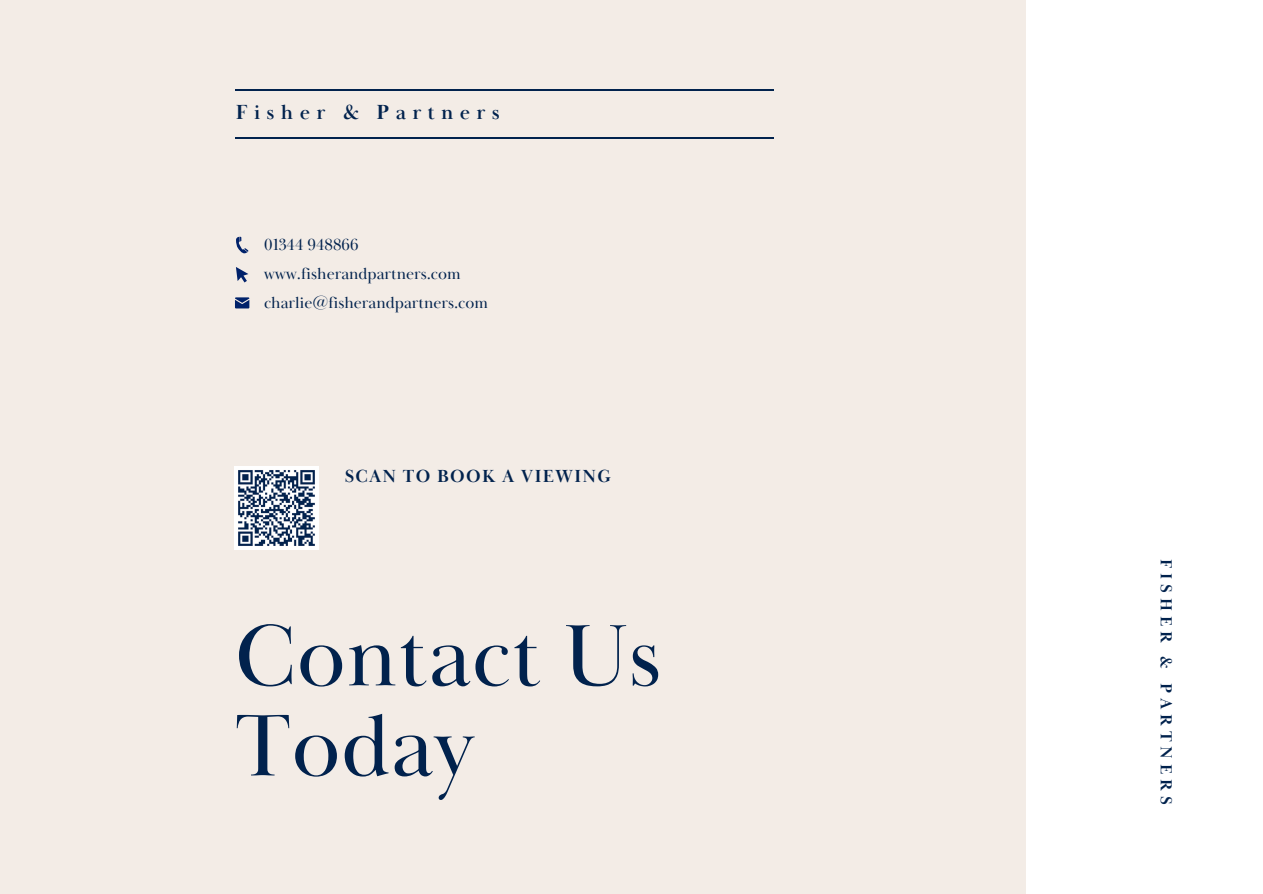
<style>
.page{position:relative;width:1263px;height:894px;background:#fff}
.page>*{position:absolute;margin:0;border:0;box-sizing:border-box;transform-origin:0 0}
.t1{font:90px/90px "Baskerville Display PT";letter-spacing:.005em;color:#01224d}
.t2{font:700 21px "Baskerville Display PT";letter-spacing:.3em;color:#01224d}
.t3{font:700 18px "Baskerville Display PT";letter-spacing:.07em;color:#01224d}
.t4{font:16.5px "Baskerville Display PT";color:#01224d}
.t5{font:700 16.5px "Baskerville Display PT";letter-spacing:.3em;color:#01224d}
</style>
<div class="page">
<div style="left:0;top:0;width:1026px;height:893px;background:#f3ece6"></div>
<hr style="left:235px;top:89px;width:539px;height:1px;background:#01224d">
<hr style="left:235px;top:137px;width:539px;height:1px;background:#01224d">
<svg style="left:236px;top:236px;width:12px;height:17px"></svg>
<svg style="left:235px;top:297px;width:14px;height:11px"></svg>
<svg style="left:236px;top:267px;width:12px;height:15px"></svg>
<img style="left:235px;top:466px;width:83px;height:83px">
<h2 class="t2" style="left:236px;top:100px;width:265px">Fisher &amp; Partners</h2>
<p class="t4" style="left:264px;top:234px;width:96px">01344 948866</p>
<p class="t4" style="left:264px;top:263px;width:198px">www.fisherandpartners.com</p>
<p class="t4" style="left:264px;top:292px;width:225px">charlie@fisherandpartners.com</p>
<p class="t3" style="left:345px;top:464px;width:268px">SCAN TO BOOK A VIEWING</p>
<p class="t1" style="left:235px;top:614px;width:428px">Contact Us<br>Today</p>
<p class="t5" style="left:1176px;top:558px;width:247px;rotate:90deg">FISHER &amp; PARTNERS</p>
</div>
